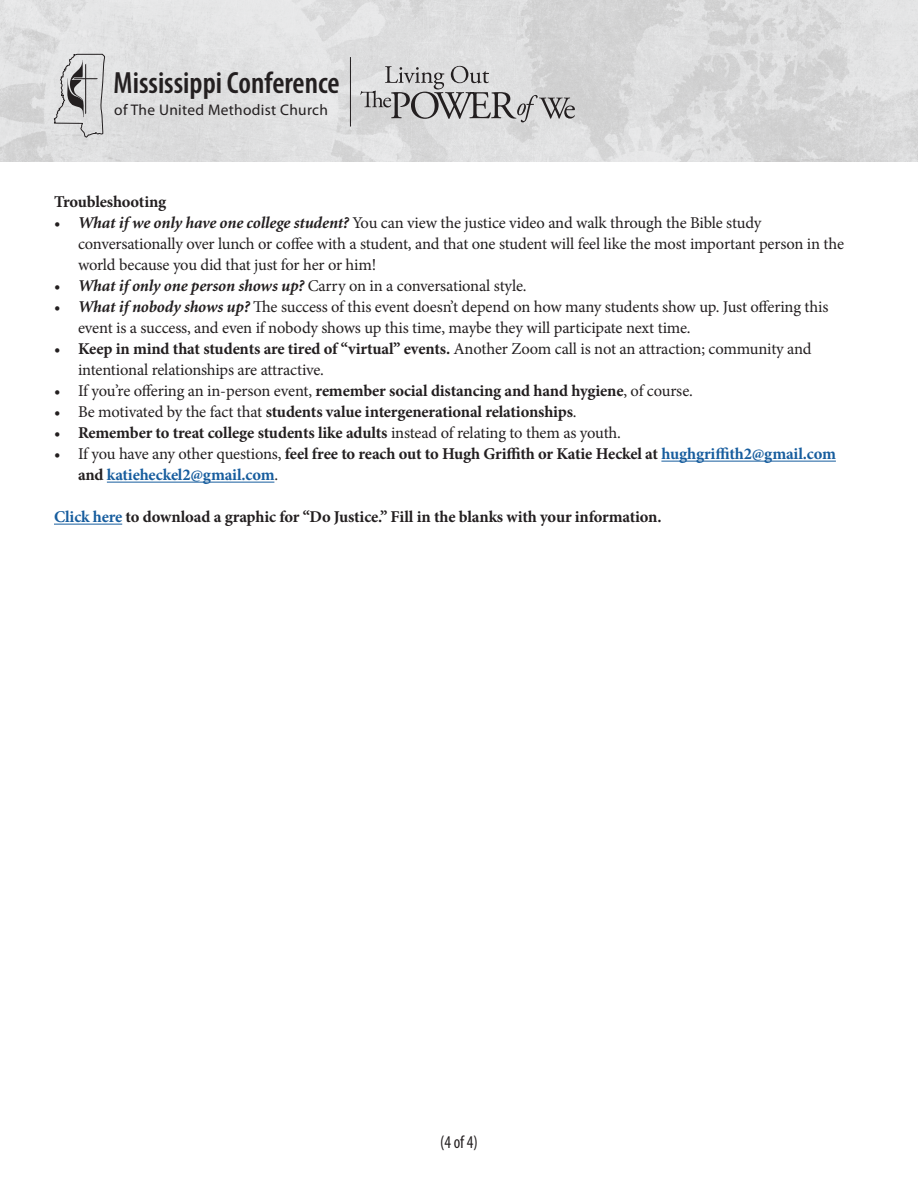
<style>
.page{position:relative;width:918px;height:1188px;background:#fff}
.page>*{position:absolute;margin:0;border:0;box-sizing:border-box;transform-origin:0 0}
.t1{font:600 condensed 30.75px "Myriad Pro";color:#231f20}
.t2{font:condensed 18px "Myriad Pro";color:#231f20;scale:.95 1}
.t3{font:16.5px/21px "Minion Pro";letter-spacing:-.015em;color:#231f20}
.t4{font:700 16.5px/21px "Minion Pro";letter-spacing:-.01em;color:#231f20}
.t5{font:15.45px "Myriad Pro";letter-spacing:.02em;color:#231f20}
.s1{font-family:"Minion";font-weight:700;font-style:italic}
.s2{font-weight:700}
.s3{font-weight:400}
.s4{color:#175d9e}
</style>
<div class="page">
<hr style="left:661px;top:461px;width:175px;height:1px;background:#175d9e">
<hr style="left:107px;top:482px;width:167px;height:1px;background:#175d9e">
<hr style="left:54px;top:524px;width:68px;height:1px;background:#175d9e">
<img style="left:0;top:0;width:918px;height:162px">
<hr style="left:350px;top:57px;width:1px;height:70px;background:#231f20">
<svg style="left:360px;top:66px;width:215px;height:56px;background:#bebdbe"></svg>
<svg style="left:53px;top:54px;width:53px;height:84px;background:#c3c2c3"></svg>
<p class="t1" style="left:114px;top:64px;width:228px">Mississippi Conference</p>
<p class="t5" style="left:114px;top:101px;width:215px">of The United Methodist Church</p>
<p class="t4" style="left:54px;top:191px;width:114px">Troubleshooting</p>
<p class="t3" style="left:78px;top:213px;width:768px;text-indent:-24px">• <span class="s1">What if we only have one college student?</span> You can view the justice video and walk through the Bible study conversationally over lunch or coffee with a student, and that one student will feel like the most important person in the world because you did that just for her or him!</p>
<p class="t3" style="left:54px;top:276px;width:474px">• <span class="s1">What if only one person shows up?</span> Carry on in a conversational style.</p>
<p class="t3" style="left:78px;top:297px;width:752px;text-indent:-24px">• <span class="s1">What if nobody shows up?</span> The success of this event doesn’t depend on how many students show up. Just offering this event is a success, and even if nobody shows up this time, maybe they will participate next time.</p>
<p class="t3" style="left:78px;top:339px;width:735px;text-indent:-24px">• <span class="s2">Keep in mind that students are tired of “virtual” events.</span> Another Zoom call is not an attraction; community and intentional relationships are attractive.</p>
<p class="t3" style="left:54px;top:381px;width:640px">• If you’re offering an in-person event, <span class="s2">remember social distancing and hand hygiene</span>, of course.</p>
<p class="t4" style="left:54px;top:401px;width:524px"><span class="s3">• Be motivated by the fact that</span> students value intergenerational relationships<span class="s3">.</span></p>
<p class="t4" style="left:54px;top:422px;width:569px"><span class="s3">•</span> Remember to treat college students like adults <span class="s3">instead of relating to them as youth.</span></p>
<p class="t4" style="left:78px;top:443px;width:759px;text-indent:-24px"><span class="s3">• If you have any other questions,</span> feel free to reach out to Hugh Griffith or Katie Heckel at <span class="s4">hughgriffith2@gmail.com </span>and <span class="s4">katieheckel2@gmail.com</span><span class="s3">.</span></p>
<p class="t4" style="left:54px;top:506px;width:609px"><span class="s4">Click here</span> to download a graphic for “Do Justice.” Fill in the blanks with your information.</p>
<p class="t2" style="left:440px;top:1131px;width:41px">(4 of 4)</p>
</div>
